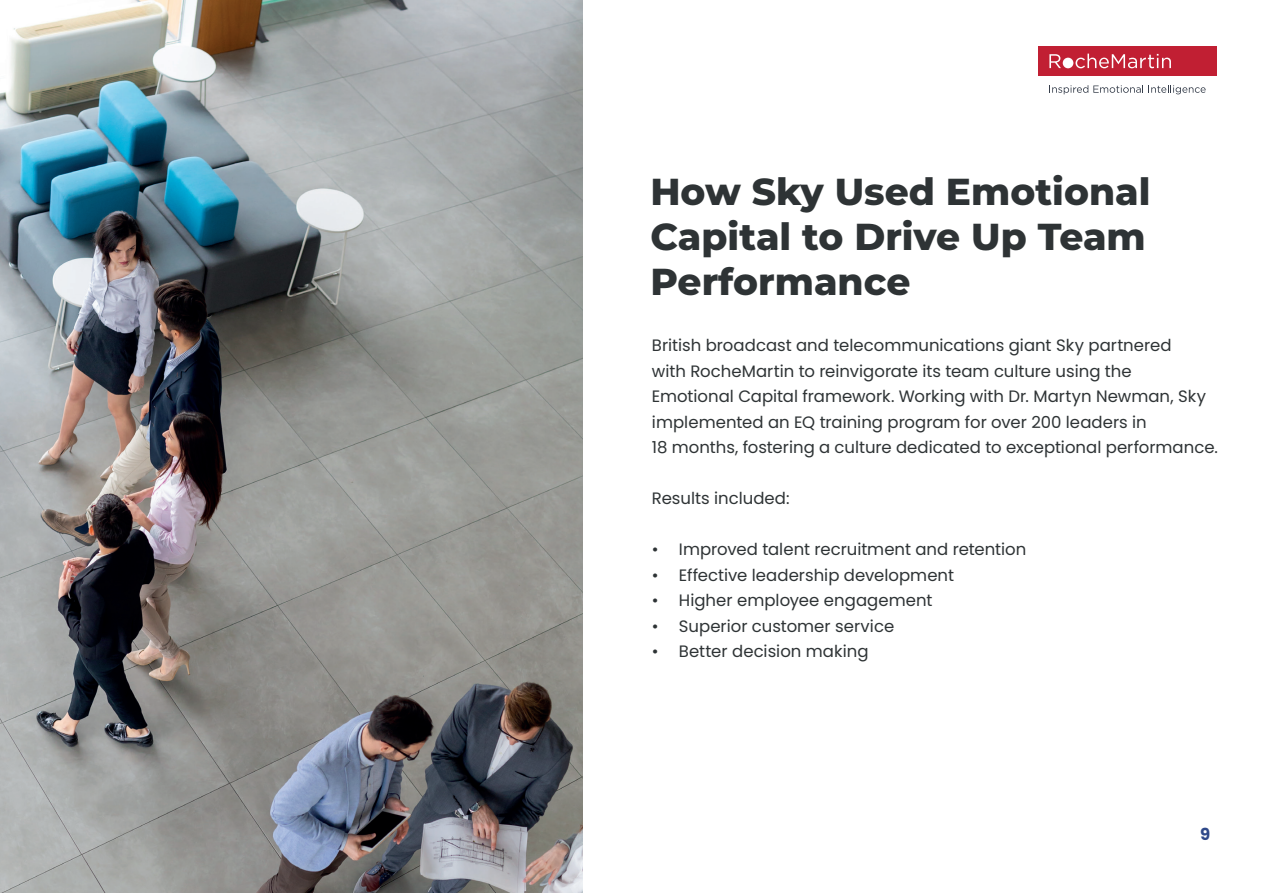
<style>
.page{position:relative;width:1263px;height:893px;background:#fff}
.page>*{position:absolute;margin:0;border:0;box-sizing:border-box;transform-origin:0 0}
.t1{font:800 37.5px/45px "Montserrat";color:#2e3335}
.t2{font:16.5px/25.5px "Poppins";color:#2e3335}
.t3{font:700 16.5px "Poppins";color:#2f498a}
</style>
<div class="page">
<svg style="left:1049px;top:85px;width:156px;height:9px"></svg>
<div style="left:1038px;top:46px;width:179px;height:30px;background:#c11f33"></div>
<div style="left:1063px;top:58px;width:10px;height:10px;background:#fff;border-radius:50%"></div>
<svg style="left:1049px;top:54px;width:12px;height:14px"></svg>
<svg style="left:1075px;top:54px;width:96px;height:14px"></svg>
<img style="left:0;top:0;width:582px;height:893px">
<h1 class="t1" style="left:650px;top:167px;width:501px">How Sky Used Emotional<br>Capital to Drive Up Team<br>Performance</h1>
<p class="t2" style="left:652px;top:333px;width:567px">British broadcast and telecommunications giant Sky partnered<br>with RocheMartin to reinvigorate its team culture using the<br>Emotional Capital framework. Working with Dr. Martyn Newman, Sky implemented an EQ training program for over 200 leaders in<br>18 months, fostering a culture dedicated to exceptional performance.</p>
<p class="t2" style="left:652px;top:486px;width:139px">Results included:</p>
<p class="t2" style="left:652px;top:537px;width:376px">• Improved talent recruitment and retention</p>
<p class="t2" style="left:652px;top:562px;width:304px">• Effective leadership development</p>
<p class="t2" style="left:652px;top:588px;width:282px">• Higher employee engagement</p>
<p class="t2" style="left:652px;top:613px;width:244px">• Superior customer service</p>
<p class="t2" style="left:652px;top:639px;width:218px">• Better decision making</p>
<p class="t3" style="left:1200px;top:823px;width:12px">9</p>
</div>
